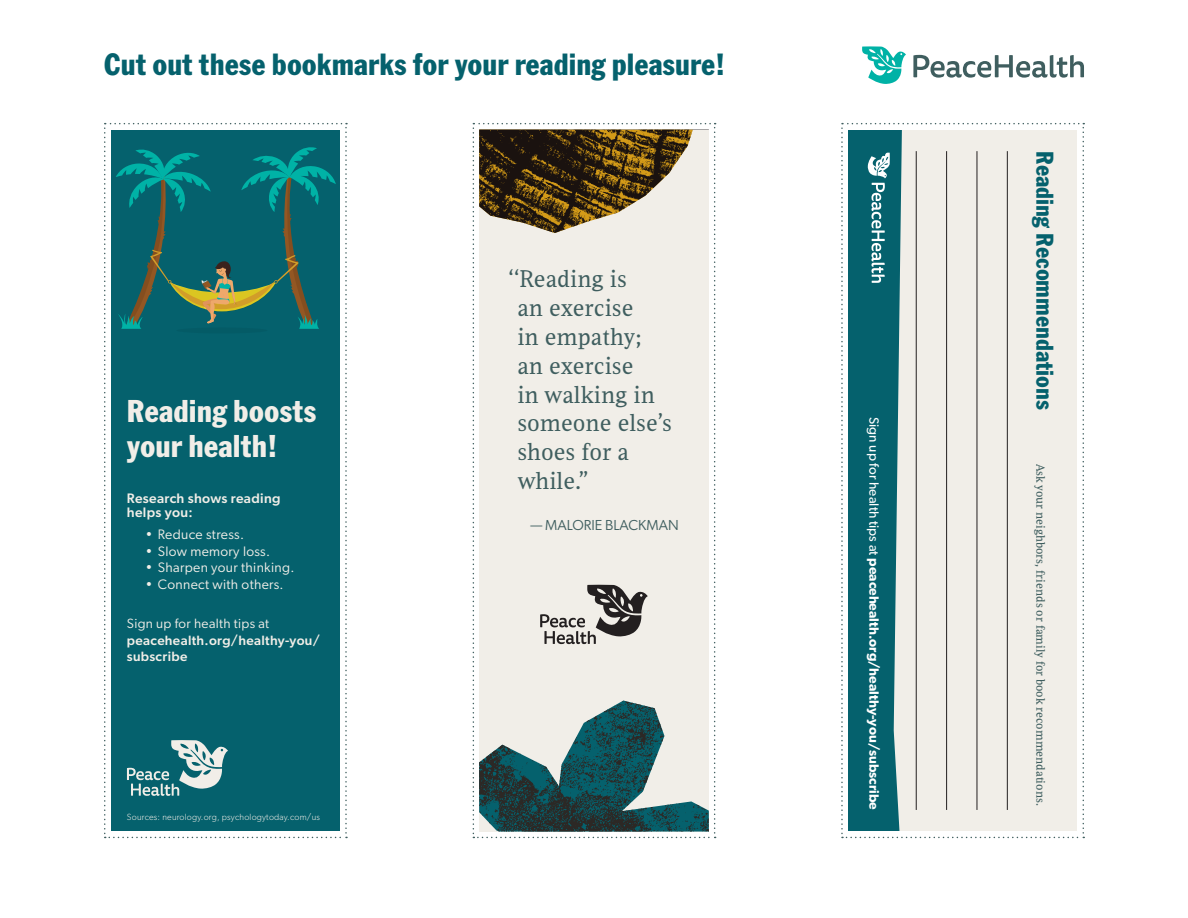
<style>
.page{position:relative;width:1188px;height:918px;background:#fff}
.page>*{position:absolute;margin:0;border:0;box-sizing:border-box;transform-origin:0 0}
.t1{font:33.6px/34.2px "Franklin Gothic EF Roman Con";color:#f1eee8}
.t2{font:32.7px "Franklin Gothic EF Roman Con";color:#05616d}
.t3{font:25.95px "Franklin Gothic EF Roman Con";color:#05616d}
.t4{font:24px/28.8px "Leo";color:#3f5e5f}
.t5{font:14.55px "Gibson";color:#3f5e5f}
.t6{font:13.8px "Gibson";letter-spacing:.025em;color:#f1eee8}
.t7{font:500 13.8px/13.5px "Gibson";letter-spacing:.025em;color:#f1eee8}
.t8{font:600 13.5px "Gibson";color:#fff}
.t9{font:500 13.5px/16.5px "Gibson";letter-spacing:.025em;color:#f1eee8}
.t10{font:13.5px "Gibson";letter-spacing:.025em;color:#f1eee8}
.t11{font:12px "Leo";color:#3f5e5f}
.t12{font:300 9px "Gibson";letter-spacing:.025em;color:#f1eee8}
.s1{font-weight:400}
</style>
<div class="page">
<svg style="left:104px;top:123px;width:243px;height:715px;background:#1d7078"></svg>
<svg style="left:473px;top:123px;width:243px;height:715px;background:#c7c9c2"></svg>
<svg style="left:841px;top:123px;width:243px;height:715px;background:#c0d0ce"></svg>
<svg style="left:913px;top:55px;width:171px;height:23px"></svg>
<svg style="left:862px;top:46px;width:44px;height:38px"></svg>
<h2 class="t2" style="left:104px;top:45px;width:623px">Cut out these bookmarks for your reading pleasure!</h2>
<h1 class="t1" style="left:127px;top:395px;width:191px">Reading boosts your health!</h1>
<p class="t7" style="left:127px;top:491px;width:155px">Research shows reading helps you:</p>
<p class="t6" style="left:145px;top:526px;width:100px">• Reduce stress.</p>
<p class="t6" style="left:145px;top:543px;width:126px">• Slow memory loss.</p>
<p class="t6" style="left:145px;top:559px;width:150px">• Sharpen your thinking.</p>
<p class="t6" style="left:145px;top:576px;width:140px">• Connect with others.</p>
<p class="t10" style="left:127px;top:616px;width:144px">Sign up for health tips at</p>
<p class="t9" style="left:127px;top:632px;width:195px">peacehealth.org/healthy-you/ subscribe</p>
<p class="t12" style="left:127px;top:811px;width:195px">Sources: neurology.org, psychologytoday.com/us</p>
<p class="t4" style="left:517px;top:265px;width:156px;text-indent:-8px">“Reading is<br>an exercise<br>in empathy; an exercise<br>in walking in someone else’s shoes for a while.”</p>
<p class="t5" style="left:530px;top:516px;width:150px">— MALORIE BLACKMAN</p>
<p class="t8" style="left:882px;top:417px;width:394px;rotate:90deg"><span class="s1">Sign up for health tips at</span> peacehealth.org/healthy-you/subscribe</p>
<p class="t3" style="left:1060px;top:151px;width:260px;rotate:90deg">Reading Recommendations</p>
<p class="t11" style="left:1048px;top:464px;width:344px;rotate:90deg">Ask your neighbors, friends or family for book recommendations.</p>
</div>
